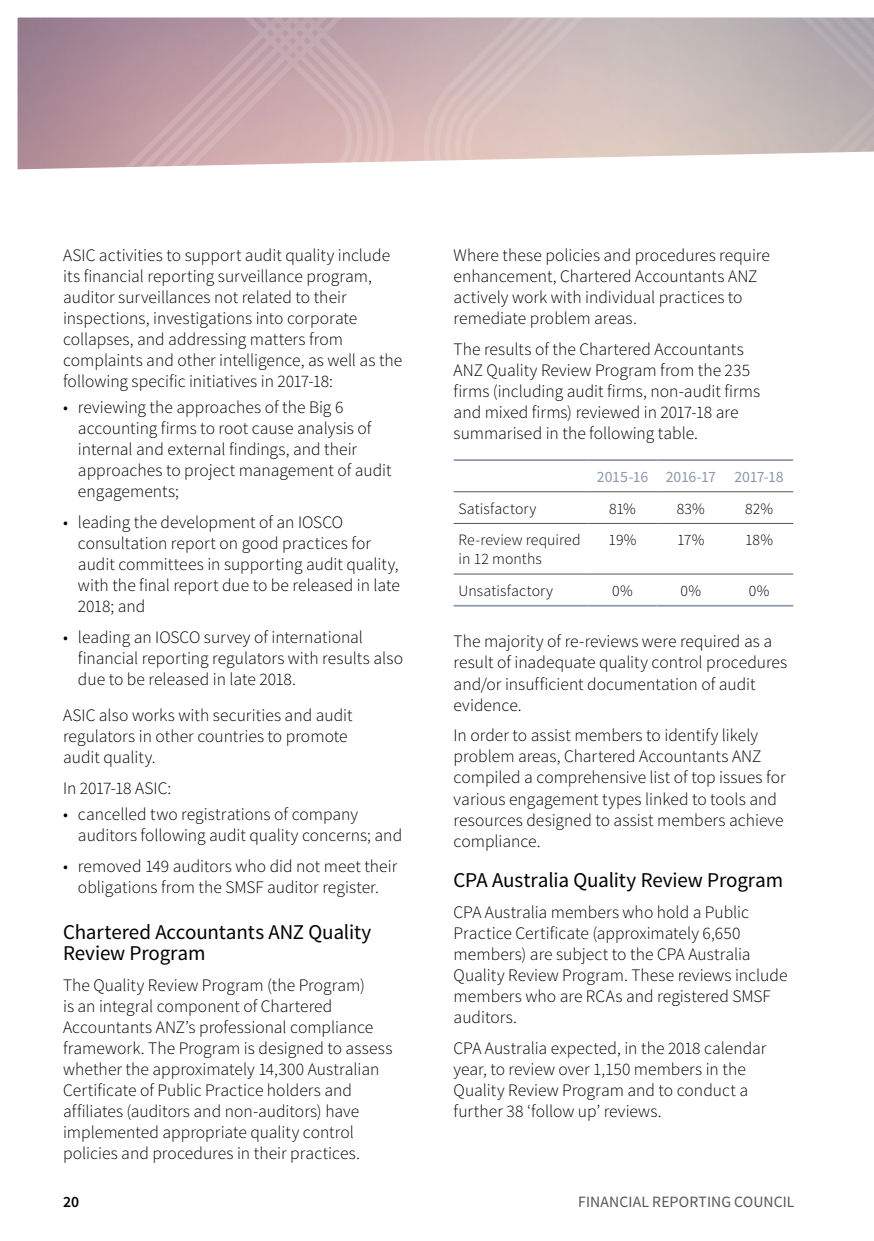
<style>
.page{position:relative;width:874px;height:1241px;background:#fff}
.page>*{position:absolute;margin:0;border:0;box-sizing:border-box;transform-origin:0 0}
.Heading_3{font:21px/21px "Source Sans Pro";letter-spacing:-.01em;color:#000}
.normal{font:300 17.5px/21px "Source Sans Pro";color:#000}
.normal_small{font:300 15.75px/18.9px "Source Sans Pro";letter-spacing:.005em;color:#000}
.t1{font:15.75px "Source Sans Pro";letter-spacing:.005em;color:#575756}
.table_heading{font:15.75px "Source Sans Pro";letter-spacing:-.015em;color:#8d98ac}
.t2{font:600 15.75px "Source Sans Pro";color:#000}
</style>
<div class="page">
<svg style="left:17px;top:17px;width:856px;height:590px"></svg>
<p class="normal" style="left:63px;top:245px;width:341px">ASIC activities to support audit quality include its financial reporting surveillance program, auditor surveillances not related to their inspections, investigations into corporate collapses, and addressing matters from complaints and other intelligence, as well as the following specific initiatives in 2017-18:</p>
<p class="normal" style="left:78px;top:397px;width:315px;text-indent:-15px">• reviewing the approaches of the Big 6 accounting firms to root cause analysis of internal and external findings, and their approaches to project management of audit engagements;</p>
<p class="normal" style="left:78px;top:512px;width:323px;text-indent:-15px">• leading the development of an IOSCO consultation report on good practices for audit committees in supporting audit quality, with the final report due to be released in late 2018; and</p>
<p class="normal" style="left:78px;top:627px;width:326px;text-indent:-15px">• leading an IOSCO survey of international financial reporting regulators with results also due to be released in late 2018.</p>
<p class="normal" style="left:63px;top:705px;width:291px">ASIC also works with securities and audit regulators in other countries to promote audit quality.</p>
<p class="normal" style="left:63px;top:778px;width:110px">In 2017-18 ASIC:</p>
<p class="normal" style="left:78px;top:804px;width:325px;text-indent:-15px">• cancelled two registrations of company auditors following audit quality concerns; and</p>
<p class="normal" style="left:63px;top:855px;width:335px;text-align:center">• removed 149 auditors who did not meet their obligations from the SMSF auditor register.</p>
<p class="Heading_3" style="left:63px;top:921px;width:310px">Chartered Accountants ANZ Quality<br>Review Program</p>
<p class="normal" style="left:63px;top:974px;width:331px">The Quality Review Program (the Program)<br>is an integral component of Chartered Accountants ANZ’s professional compliance framework. The Program is designed to assess whether the approximately 14,300 Australian Certificate of Public Practice holders and affiliates (auditors and non-auditors) have implemented appropriate quality control policies and procedures in their practices.</p>
<p class="normal" style="left:453px;top:245px;width:318px">Where these policies and procedures require enhancement, Chartered Accountants ANZ actively work with individual practices to remediate problem areas.</p>
<p class="normal" style="left:453px;top:339px;width:308px">The results of the Chartered Accountants ANZ Quality Review Program from the 235 firms (including audit firms, non-audit firms and mixed firms) reviewed in 2017-18 are summarised in the following table.</p>
<p class="table_heading" style="left:596px;top:467px;width:53px">2015-16</p>
<p class="table_heading" style="left:665px;top:467px;width:52px">2016-17</p>
<p class="table_heading" style="left:734px;top:467px;width:51px">2017-18</p>
<p class="normal_small" style="left:458px;top:499px;width:79px">Satisfactory</p>
<p class="normal_small" style="left:609px;top:499px;width:28px">81%</p>
<p class="normal_small" style="left:676px;top:499px;width:30px">83%</p>
<p class="normal_small" style="left:744px;top:499px;width:29px">82%</p>
<p class="normal_small" style="left:458px;top:530px;width:123px">Re-review required in 12 months</p>
<p class="normal_small" style="left:608px;top:530px;width:30px">19%</p>
<p class="normal_small" style="left:677px;top:530px;width:29px">17%</p>
<p class="normal_small" style="left:744px;top:530px;width:29px">18%</p>
<p class="normal_small" style="left:458px;top:581px;width:96px">Unsatisfactory</p>
<p class="normal_small" style="left:612px;top:581px;width:22px">0%</p>
<p class="normal_small" style="left:680px;top:581px;width:22px">0%</p>
<p class="normal_small" style="left:748px;top:581px;width:22px">0%</p>
<p class="normal" style="left:453px;top:631px;width:335px">The majority of re-reviews were required as a result of inadequate quality control procedures and/or insufficient documentation of audit evidence.</p>
<p class="normal" style="left:453px;top:725px;width:333px">In order to assist members to identify likely problem areas, Chartered Accountants ANZ compiled a comprehensive list of top issues for various engagement types linked to tools and resources designed to assist members achieve compliance.</p>
<p class="Heading_3" style="left:453px;top:870px;width:331px">CPA Australia Quality Review Program</p>
<p class="normal" style="left:453px;top:902px;width:335px">CPA Australia members who hold a Public Practice Certificate (approximately 6,650 members) are subject to the CPA Australia Quality Review Program. These reviews include members who are RCAs and registered SMSF auditors.</p>
<p class="normal" style="left:453px;top:1037px;width:314px">CPA Australia expected, in the 2018 calendar year, to review over 1,150 members in the Quality Review Program and to conduct a further 38 ‘follow up’ reviews.</p>
<p class="t2" style="left:63px;top:1191px;width:18px">20</p>
<p class="t1" style="left:578px;top:1191px;width:218px">FINANCIAL REPORTING COUNCIL</p>
</div>
